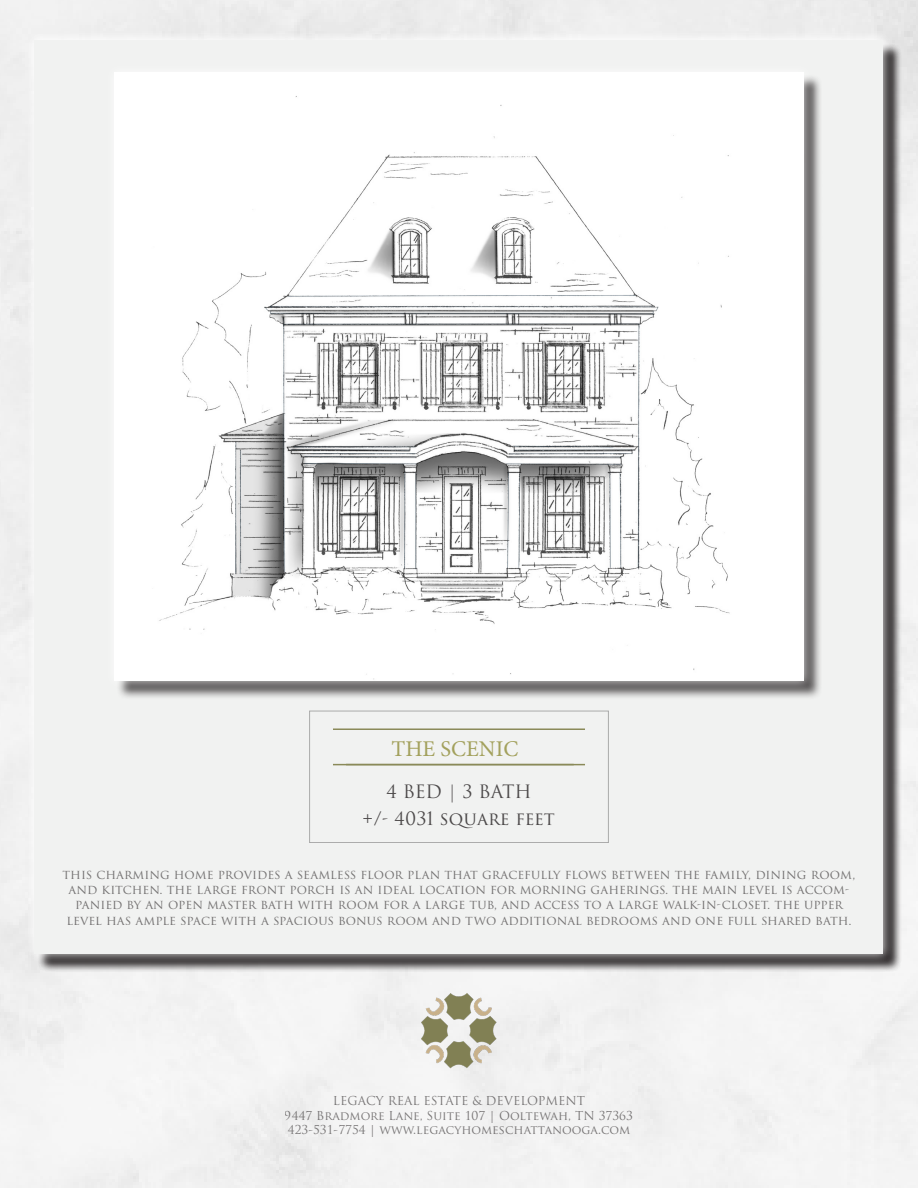
<style>
.page{position:relative;width:918px;height:1188px;background:#fff}
.page>*{position:absolute;margin:0;border:0;box-sizing:border-box;transform-origin:0 0}
.t1{font:22.5px "Minion Pro";color:#a3a15d}
.t2{font:18px/27.5px "Trajan Pro 3";letter-spacing:-.005em;color:#231f20;text-align:center}
.t3{font:12.75px/15.3px "Trajan Pro 3";color:#231f20;text-align:center}
.t4{font:12px/14.4px "Trajan Pro";color:#231f20;text-align:center}
</style>
<div class="page">
<div style="left:25px;top:31px;width:868px;height:933px;background:#fff;opacity:.75"></div>
<div style="left:35px;top:40px;width:848px;height:914px;background:#f1f2f1"></div>
<div style="left:116px;top:74px;width:707px;height:626px;background:#231f20;opacity:.75"></div>
<div style="left:104px;top:62px;width:709px;height:629px;background:#fff;opacity:.75"></div>
<img style="left:114px;top:72px;width:690px;height:609px">
<img style="left:415px;top:986px;width:88px;height:86px">
<hr style="left:333px;top:728px;width:252px;height:2px;background:#8a8a59">
<hr style="left:333px;top:764px;width:252px;height:1px;background:#8a8a59">
<p class="t1" style="left:392px;top:733px;width:128px">THE SCENIC</p>
<h2 class="t2" style="left:362px;top:778px;width:195px">4 BED | 3 BATH<br>+/- 4031 square feet</h2>
<p class="t3" style="left:63px;top:867px;width:794px">this charming home provides a seamless floor plan that gracefully flows between the family, dining room, and kitchen. the large front porch is an ideal location for morning gaherings. the main level is accom&shy;panied by an open master bath with room for a large tub, and access to a large walk-in-closet. the upper level has ample space with a spacious bonus room and two additional bedrooms and one full shared bath.</p>
<p class="t4" style="left:285px;top:1094px;width:349px">LEGACY REAL ESTATE &amp; DEVELOPMENT<br>9447 Bradmore Lane, Suite 107 | Ooltewah, TN 37363<br>423-531-7754 | www.legacyhomeschattanooga.com</p>
</div>
